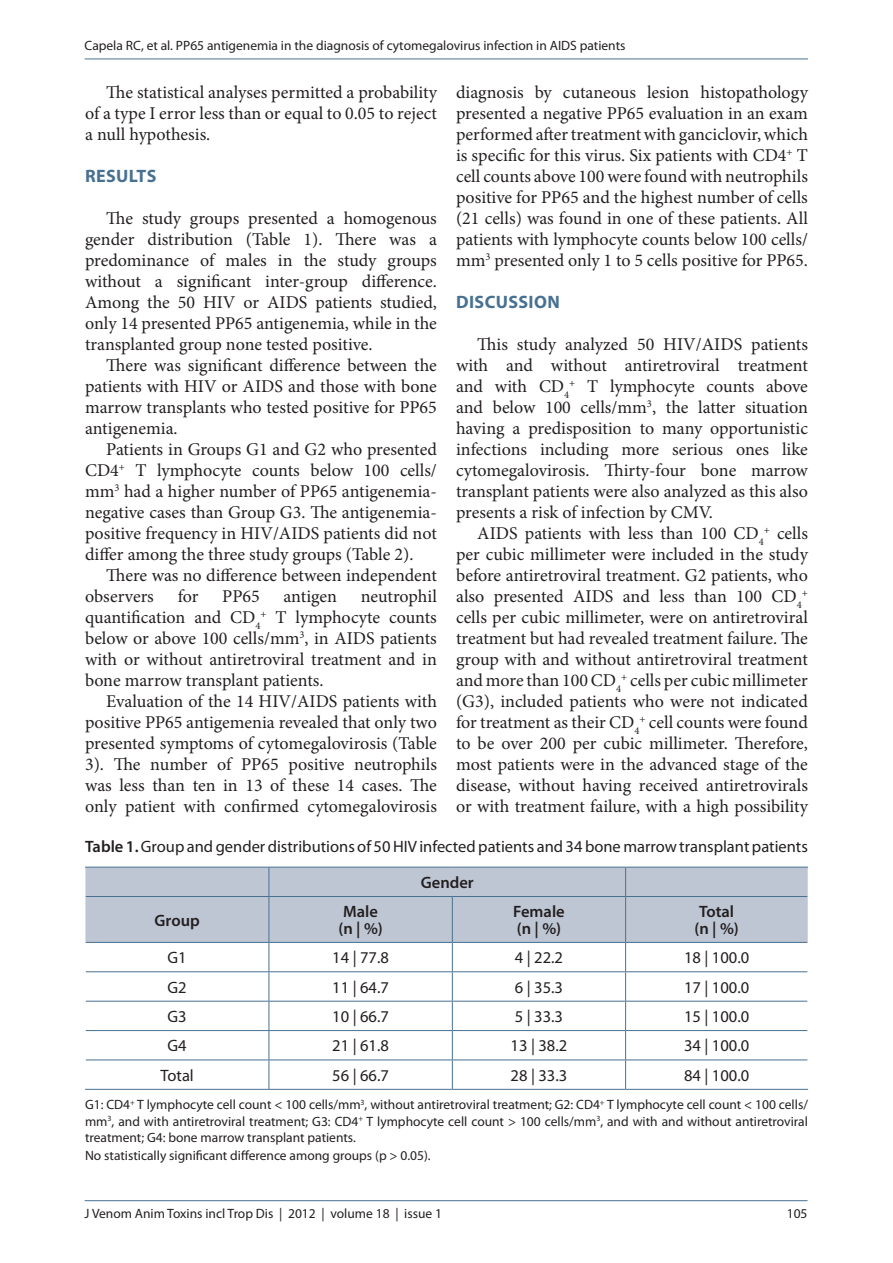
<style>
.page{position:relative;width:893px;height:1263px;background:#fff}
.page>*{position:absolute;margin:0;border:0;box-sizing:border-box;transform-origin:0 0}
.t1{font:18px/21px "Minion Pro";color:#231f20;text-align:justify}
.Subtitulo_1{font:700 18px "Myriad Pro";letter-spacing:.02em;color:#487191}
.Tabela_corpo{font:16.5px "Myriad Pro";color:#231f20}
.Tabela_titulo{font:16.5px "Myriad Pro";color:#231f20}
.Tabela_gravata{font:600 16.5px/16.5px "Myriad Pro";color:#231f20}
.Subtítulo{font:13.5px/16.5px "Myriad Pro";color:#231f20;text-align:justify}
.t2{font:10.5px "Minion Pro";color:#231f20}
.s1{font-weight:600}
</style>
<div class="page">
<hr style="left:85px;top:59px;width:723px;height:1px;background:#487192">
<hr style="left:85px;top:1200px;width:722px;height:1px;background:#487192">
<div style="left:85px;top:868px;width:723px;height:74px;background:#bec6d4"></div>
<hr style="left:85px;top:867px;width:184px;height:1px;background:#487192">
<hr style="left:269px;top:867px;width:183px;height:1px;background:#487192">
<svg style="left:269px;top:867px;width:1px;height:29px"></svg>
<hr style="left:452px;top:867px;width:174px;height:1px;background:#487192">
<hr style="left:626px;top:867px;width:182px;height:1px;background:#487192">
<svg style="left:625px;top:867px;width:1px;height:29px"></svg>
<hr style="left:86px;top:896px;width:183px;height:1px;background:#487192">
<hr style="left:269px;top:896px;width:183px;height:1px;background:#487192">
<hr style="left:269px;top:897px;width:1px;height:45px;background:#487192">
<hr style="left:452px;top:896px;width:174px;height:1px;background:#487192">
<hr style="left:452px;top:897px;width:1px;height:45px;background:#487192">
<hr style="left:626px;top:896px;width:181px;height:1px;background:#487192">
<hr style="left:625px;top:897px;width:1px;height:45px;background:#487192">
<hr style="left:86px;top:942px;width:183px;height:1px;background:#487192">
<hr style="left:269px;top:942px;width:183px;height:1px;background:#487192">
<hr style="left:452px;top:942px;width:174px;height:1px;background:#487192">
<hr style="left:626px;top:942px;width:181px;height:1px;background:#487192">
<hr style="left:86px;top:971px;width:183px;height:1px;background:#487192">
<hr style="left:269px;top:971px;width:183px;height:1px;background:#487192">
<hr style="left:452px;top:971px;width:174px;height:1px;background:#487192">
<hr style="left:626px;top:971px;width:181px;height:1px;background:#487192">
<hr style="left:86px;top:1001px;width:183px;height:1px;background:#487192">
<hr style="left:269px;top:1001px;width:183px;height:1px;background:#487192">
<hr style="left:452px;top:1001px;width:174px;height:1px;background:#487192">
<hr style="left:626px;top:1001px;width:181px;height:1px;background:#487192">
<hr style="left:86px;top:1030px;width:183px;height:1px;background:#487192">
<hr style="left:269px;top:1030px;width:183px;height:1px;background:#487192">
<hr style="left:452px;top:1030px;width:174px;height:1px;background:#487192">
<hr style="left:626px;top:1030px;width:181px;height:1px;background:#487192">
<hr style="left:86px;top:1059px;width:183px;height:1px;background:#487192">
<hr style="left:269px;top:1059px;width:183px;height:1px;background:#487192">
<svg style="left:269px;top:943px;width:1px;height:146px"></svg>
<hr style="left:452px;top:1059px;width:174px;height:1px;background:#487192">
<svg style="left:452px;top:943px;width:1px;height:146px"></svg>
<hr style="left:626px;top:1059px;width:181px;height:1px;background:#487192">
<svg style="left:625px;top:943px;width:1px;height:146px"></svg>
<hr style="left:85px;top:1089px;width:184px;height:1px;background:#487192">
<hr style="left:269px;top:1089px;width:183px;height:1px;background:#487192">
<hr style="left:452px;top:1089px;width:174px;height:1px;background:#487192">
<hr style="left:626px;top:1089px;width:182px;height:1px;background:#487192">
<p class="Subtítulo" style="left:85px;top:37px;width:542px">Capela RC, et al. PP65 antigenemia in the diagnosis of cytomegalovirus infection in AIDS patients</p>
<p class="t1" style="left:85px;top:82px;width:353px;text-indent:21px">The statistical analyses permitted a probability of a type I error less than or equal to 0.05 to reject a null hypothesis.</p>
<p class="Subtitulo_1" style="left:85px;top:164px;width:73px">RESULTS</p>
<p class="t1" style="left:85px;top:208px;width:353px;text-indent:21px">The study groups presented a homogenous gender distribution (Table 1). There was a predominance of males in the study groups without a significant inter-group difference.<br>Among the 50 HIV or AIDS patients studied, only 14 presented PP65 antigenemia, while in the transplanted group none tested positive.</p>
<p class="t1" style="left:85px;top:355px;width:353px;text-indent:21px">There was significant difference between the patients with HIV or AIDS and those with bone marrow transplants who tested positive for PP65 antigenemia.</p>
<p class="t1" style="left:85px;top:439px;width:353px;text-indent:21px">Patients in Groups G1 and G2 who presented CD4<sup>+</sup> T lymphocyte counts below 100 cells/ mm<sup>3</sup> had a higher number of PP65 antigenemia&shy;negative cases than Group G3. The antigenemia&shy;positive frequency in HIV/AIDS patients did not differ among the three study groups (Table 2).</p>
<p class="t1" style="left:85px;top:565px;width:353px;text-indent:21px">There was no difference between independent observers</p>
<p class="t1" style="left:456px;top:82px;width:353px">diagnosis by cutaneous lesion histopathology presented a negative PP65 evaluation in an exam performed after treatment with ganciclovir, which is specific for this virus. Six patients with CD4<sup>+</sup> T cell counts above 100 were found with neutrophils positive for PP65 and the highest number of cells (21 cells) was found in one of these patients. All patients with lymphocyte counts below 100 cells/ mm<sup>3</sup> presented only 1 to 5 cells positive for PP65.</p>
<p class="Subtitulo_1" style="left:456px;top:290px;width:105px">DISCUSSION</p>
<p class="t1" style="left:456px;top:334px;width:353px;text-indent:21px">This study analyzed 50 HIV/AIDS patients with and without antiretroviral treatment and with CD<sub>4</sub><sup>+</sup> T lymphocyte counts above and below 100 cells/mm<sup>3</sup>, the latter situation having a predisposition to many opportunistic infections including more serious ones like cytomegalovirosis. Thirty-four bone marrow transplant patients were also analyzed as this also presents a risk of infection by CMV.</p>
<p class="t1" style="left:456px;top:523px;width:353px;text-indent:21px">AIDS patients with less than 100 CD<sub>4</sub><sup>+</sup> cells per cubic millimeter were included in the study before antiretroviral treatment. G2 patients, who also presented AIDS and less than 100 CD<sub>4</sub></p>
<p class="t1" style="left:85px;top:586px;width:353px;text-indent:276px">neutrophil quantification and CD<sub>4</sub><sup>+</sup> T lymphocyte counts below or above 100 cells/mm<sup>3</sup>, in AIDS patients with or without antiretroviral treatment and in bone marrow transplant patients.</p>
<p class="t1" style="left:85px;top:691px;width:353px;text-indent:21px">Evaluation of the 14 HIV/AIDS patients with positive PP65 antigemenia revealed that only two presented symptoms of cytomegalovirosis (Table 3). The number of PP65 positive neutrophils was less than ten in 13 of these 14 cases. The only patient with confirmed cytomegalovirosis</p>
<p class="t1" style="left:178px;top:586px;width:22px">for</p>
<p class="t1" style="left:222px;top:586px;width:39px">PP65</p>
<p class="t1" style="left:284px;top:586px;width:55px">antigen</p>
<p class="t2" style="left:802px;top:586px;width:8px">+</p>
<p class="t1" style="left:456px;top:607px;width:353px">cells per cubic millimeter, were on antiretroviral treatment but had revealed treatment failure. The group with and without antiretroviral treatment and more than 100 CD<sub>4</sub><sup>+</sup> cells per cubic millimeter (G3), included patients who were not indicated for treatment as their CD<sub>4</sub><sup>+</sup> cell counts were found to be over 200 per cubic millimeter. Therefore, most patients were in the advanced stage of the disease, without having received antiretrovirals or with treatment failure, with a high possibility</p>
<p class="Tabela_titulo" style="left:85px;top:836px;width:724px"><span class="s1">Table 1.</span> Group and gender distributions of 50 HIV infected patients and 34 bone marrow transplant patients</p>
<p class="Tabela_gravata" style="left:421px;top:874px;width:55px">Gender</p>
<p class="Tabela_gravata" style="left:155px;top:911px;width:47px">Group</p>
<p class="Tabela_gravata" style="left:338px;top:903px;width:46px">Male (n | %)</p>
<p class="Tabela_gravata" style="left:513px;top:903px;width:53px">Female (n | %)</p>
<p class="Tabela_gravata" style="left:694px;top:903px;width:46px">Total (n | %)</p>
<p class="Tabela_corpo" style="left:168px;top:947px;width:21px">G1</p>
<p class="Tabela_corpo" style="left:332px;top:947px;width:58px">14 | 77.8</p>
<p class="Tabela_corpo" style="left:515px;top:947px;width:50px">4 | 22.2</p>
<p class="Tabela_corpo" style="left:684px;top:947px;width:67px">18 | 100.0</p>
<p class="Tabela_corpo" style="left:168px;top:977px;width:21px">G2</p>
<p class="Tabela_corpo" style="left:332px;top:977px;width:58px">11 | 64.7</p>
<p class="Tabela_corpo" style="left:515px;top:977px;width:50px">6 | 35.3</p>
<p class="Tabela_corpo" style="left:684px;top:977px;width:67px">17 | 100.0</p>
<p class="Tabela_corpo" style="left:168px;top:1006px;width:21px">G3</p>
<p class="Tabela_corpo" style="left:332px;top:1006px;width:58px">10 | 66.7</p>
<p class="Tabela_corpo" style="left:515px;top:1006px;width:50px">5 | 33.3</p>
<p class="Tabela_corpo" style="left:684px;top:1006px;width:67px">15 | 100.0</p>
<p class="Tabela_corpo" style="left:168px;top:1036px;width:21px">G4</p>
<p class="Tabela_corpo" style="left:332px;top:1036px;width:58px">21 | 61.8</p>
<p class="Tabela_corpo" style="left:511px;top:1036px;width:58px">13 | 38.2</p>
<p class="Tabela_corpo" style="left:684px;top:1036px;width:67px">34 | 100.0</p>
<p class="Tabela_corpo" style="left:160px;top:1065px;width:35px">Total</p>
<p class="Tabela_corpo" style="left:332px;top:1065px;width:58px">56 | 66.7</p>
<p class="Tabela_corpo" style="left:511px;top:1065px;width:58px">28 | 33.3</p>
<p class="Tabela_corpo" style="left:684px;top:1065px;width:67px">84 | 100.0</p>
<p class="Subtítulo" style="left:85px;top:1096px;width:724px">G1: CD4<sup>+</sup> T lymphocyte cell count &lt; 100 cells/mm<sup>3</sup>, without antiretroviral treatment; G2: CD4<sup>+</sup> T lymphocyte cell count &lt; 100 cells/ mm<sup>3</sup>, and with antiretroviral treatment; G3: CD4<sup>+</sup> T lymphocyte cell count &gt; 100 cells/mm<sup>3</sup>, and with and without antiretroviral treatment; G4: bone marrow transplant patients.</p>
<p class="Subtítulo" style="left:85px;top:1147px;width:347px">No statistically significant difference among groups (p &gt; 0.05).</p>
<p class="Subtítulo" style="left:85px;top:1205px;width:359px">J Venom Anim Toxins incl Trop Dis | 2012 | volume 18 | issue 1</p>
<p class="Subtítulo" style="left:787px;top:1205px;width:22px">105</p>
</div>
